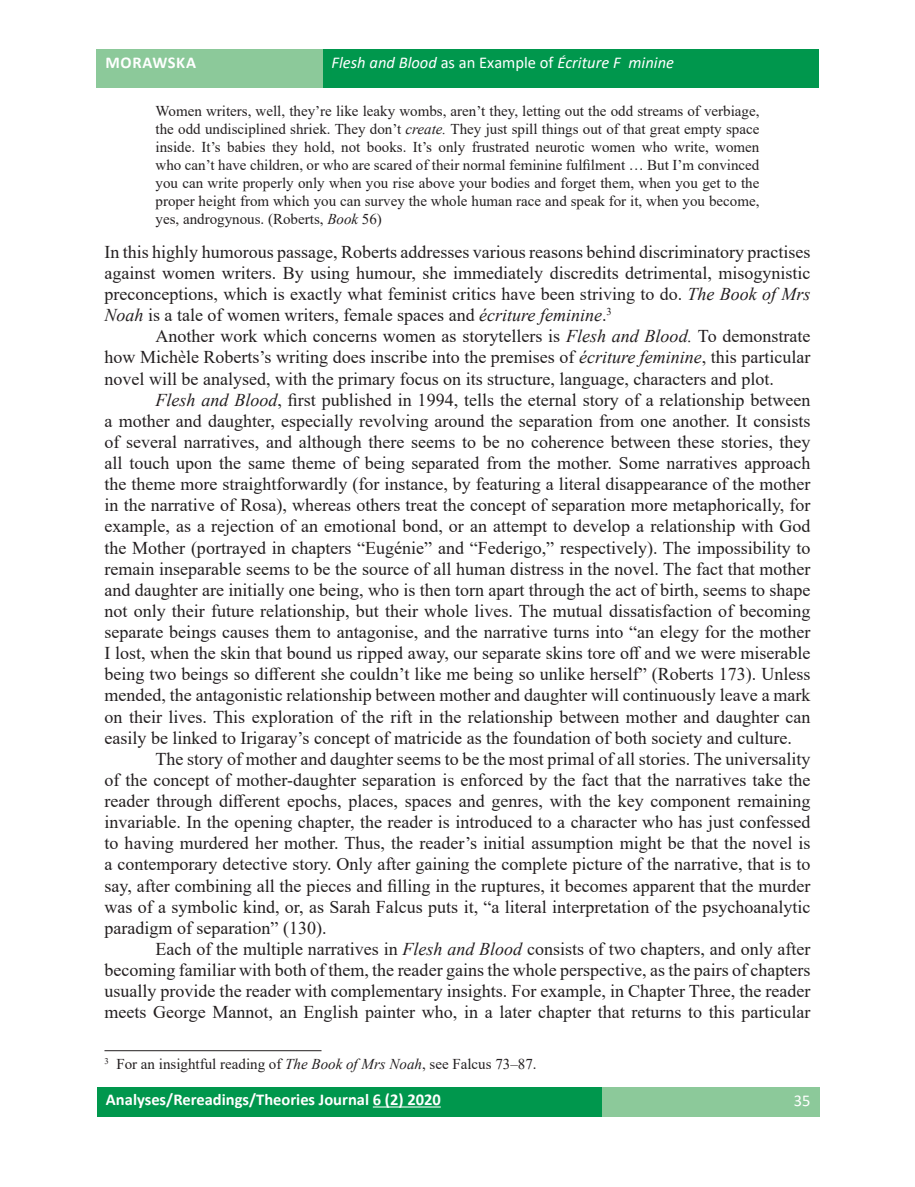
<style>
.page{position:relative;width:915px;height:1187px;background:#fff}
.page>*{position:absolute;margin:0;border:0;box-sizing:border-box;transform-origin:0 0}
.t1{font:18px/21.1px "Times New Roman";color:#231f20;text-align:justify}
.t2{font:700 16.5px "Calibri";color:#fff}
.t3{font:italic 16.5px "Calibri";color:#fff}
.t4{font:700 16.5px "Calibri";letter-spacing:.04em;color:#fff}
.t5{font:16.5px "Calibri";color:#fff}
.t6{font:15px/18px "Times New Roman";color:#231f20;text-align:justify}
.s1{font-style:normal}
.s2{font-style:italic}
</style>
<div class="page">
<div style="left:601px;top:1087px;width:217px;height:29px;background:#8cc99a"></div>
<div style="left:97px;top:1087px;width:504px;height:29px;background:#00974d"></div>
<hr style="left:373px;top:1106px;width:67px;height:1px;background:#fff">
<div style="left:97px;top:49px;width:226px;height:38px;background:#8cc99a"></div>
<div style="left:323px;top:49px;width:495px;height:38px;background:#00974d"></div>
<hr style="left:104px;top:1050px;width:217px;height:1px;background:#231f20">
<p class="t4" style="left:105px;top:50px;width:92px">MORAWSKA</p>
<p class="t3" style="left:331px;top:51px;width:344px">Flesh and Blood <span class="s1">as an Example of</span> Écriture F minine</p>
<p class="t6" style="left:155px;top:101px;width:605px">Women writers, well, they’re like leaky wombs, aren’t they, letting out the odd streams of verbiage, the odd undisciplined shriek. They don’t <span class="s2">create.</span> They just spill things out of that great empty space inside. It’s babies they hold, not books. It’s only frustrated neurotic women who write, women who can’t have children, or who are scared of their normal feminine fulfilment … But I’m convinced you can write properly only when you rise above your bodies and forget them, when you get to the proper height from which you can survey the whole human race and speak for it, when you become, yes, androgynous. (Roberts, <span class="s2">Book</span> 56)</p>
<p class="t1" style="left:104px;top:241px;width:707px">In this highly humorous passage, Roberts addresses various reasons behind discriminatory practises against women writers. By using humour, she immediately discredits detrimental, misogynistic preconceptions, which is exactly what feminist critics have been striving to do. <span class="s2">The Book of Mrs Noah</span> is a tale of women writers, female spaces and <span class="s2">écriture feminine</span>.<sup>3</sup></p>
<p class="t1" style="left:104px;top:325px;width:707px;text-indent:51px">Another work which concerns women as storytellers is <span class="s2">Flesh and Blood.</span> To demonstrate how Michèle Roberts’s writing does inscribe into the premises of <span class="s2">écriture feminine</span>, this particular novel will be analysed, with the primary focus on its structure, language, characters and plot.</p>
<p class="t1" style="left:104px;top:388px;width:707px;text-indent:51px"><span class="s2">Flesh and Blood</span>, first published in 1994, tells the eternal story of a relationship between a mother and daughter, especially revolving around the separation from one another. It consists of several narratives, and although there seems to be no coherence between these stories, they all touch upon the same theme of being separated from the mother. Some narratives approach the theme more straightforwardly (for instance, by featuring a literal disappearance of the mother in the narrative of Rosa), whereas others treat the concept of separation more metaphorically, for example, as a rejection of an emotional bond, or an attempt to develop a relationship with God the Mother (portrayed in chapters “Eugénie” and “Federigo,” respectively). The impossibility to remain inseparable seems to be the source of all human distress in the novel. The fact that mother and daughter are initially one being, who is then torn apart through the act of birth, seems to shape not only their future relationship, but their whole lives. The mutual dissatisfaction of becoming separate beings causes them to antagonise, and the narrative turns into “an elegy for the mother I lost, when the skin that bound us ripped away, our separate skins tore off and we were miserable being two beings so different she couldn’t like me being so unlike herself” (Roberts 173). Unless mended, the antagonistic relationship between mother and daughter will continuously leave a mark on their lives. This exploration of the rift in the relationship between mother and daughter can easily be linked to Irigaray’s concept of matricide as the foundation of both society and culture.</p>
<p class="t1" style="left:104px;top:747px;width:707px;text-indent:51px">The story of mother and daughter seems to be the most primal of all stories. The universality of the concept of mother-daughter separation is enforced by the fact that the narratives take the reader through different epochs, places, spaces and genres, with the key component remaining invariable. In the opening chapter, the reader is introduced to a character who has just confessed to having murdered her mother. Thus, the reader’s initial assumption might be that the novel is a contemporary detective story. Only after gaining the complete picture of the narrative, that is to say, after combining all the pieces and filling in the ruptures, it becomes apparent that the murder was of a symbolic kind, or, as Sarah Falcus puts it, “a literal interpretation of the psychoanalytic paradigm of separation” (130).</p>
<p class="t1" style="left:104px;top:937px;width:707px;text-indent:51px">Each of the multiple narratives in <span class="s2">Flesh and Blood</span> consists of two chapters, and only after becoming familiar with both of them, the reader gains the whole perspective, as the pairs of chapters usually provide the reader with complementary insights. For example, in Chapter Three, the reader meets George Mannot, an English painter who, in a later chapter that returns to this particular</p>
<p class="t6" style="left:104px;top:1054px;width:433px"><sup>3</sup> For an insightful reading of <span class="s2">The Book of Mrs Noah</span>, see Falcus 73–87.</p>
<p class="t2" style="left:106px;top:1087px;width:336px">Analyses/Rereadings/Theories Journal 6 (2) 2020</p>
<p class="t5" style="left:793px;top:1088px;width:18px">35</p>
</div>
